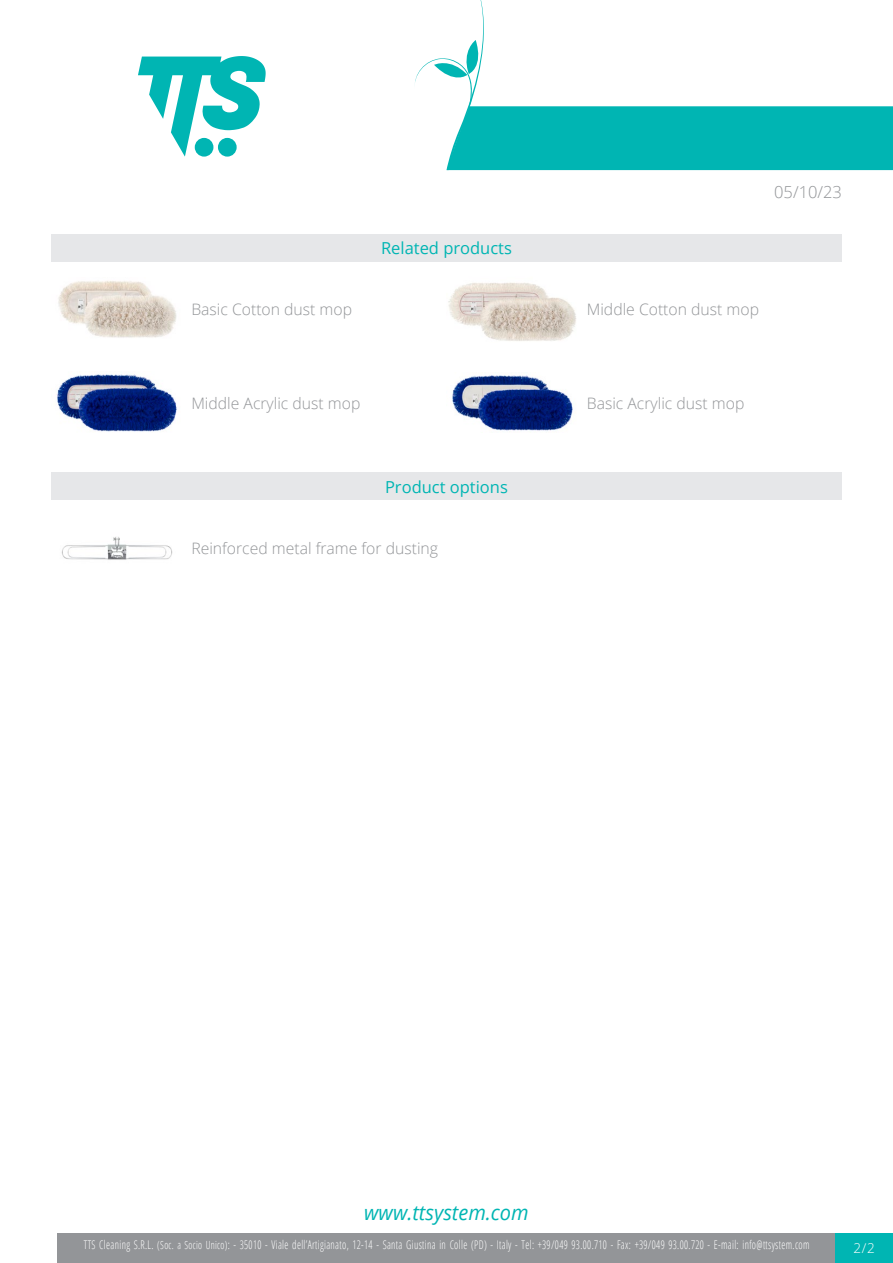
<style>
.page{position:relative;width:893px;height:1263px;background:#fff}
.page>*{position:absolute;margin:0;border:0;box-sizing:border-box;transform-origin:0 0}
.t1{font:italic 20.85px "Open Sans";color:#00b5b3;scale:.96 1}
.Titolo4{font:16.5px "Open Sans";color:#00b5b3}
.Titolo5{font:16.5px "Open Sans";color:#00b5b3}
.t2{font:300 16.5px "Open Sans";color:#939598}
.Nome{font:300 15.75px "Open Sans";color:#939598}
.t3{font:300 13.5px "Open Sans";color:#fff}
.t4{font:300 12px "Open Sans Condensed";letter-spacing:.035em;color:#fff;scale:.85 1}
.s1{font-size:11.25px}
</style>
<div class="page">
<svg style="left:138px;top:56px;width:128px;height:101px"></svg>
<div style="left:57px;top:1233px;width:779px;height:30px;background:#939598"></div>
<div style="left:836px;top:1233px;width:57px;height:30px;background:#00b5b3"></div>
<svg style="left:415px;top:0;width:478px;height:170px"></svg>
<div style="left:51px;top:234px;width:791px;height:28px;background:#e6e7e9"></div>
<img style="left:58px;top:281px;width:119px;height:57px">
<img style="left:448px;top:282px;width:128px;height:59px">
<img style="left:56px;top:374px;width:121px;height:58px">
<img style="left:452px;top:375px;width:121px;height:56px">
<div style="left:51px;top:472px;width:791px;height:28px;background:#e6e7e9"></div>
<img style="left:61px;top:537px;width:112px;height:23px">
<p class="Titolo4" style="left:381px;top:237px;width:132px">Related products</p>
<h2 class="t2" style="left:774px;top:180px;width:69px">05/10/23</h2>
<p class="Nome" style="left:191px;top:299px;width:162px">Basic Cotton dust mop</p>
<p class="Nome" style="left:587px;top:299px;width:174px">Middle Cotton dust mop</p>
<p class="Nome" style="left:191px;top:392px;width:171px">Middle Acrylic dust mop</p>
<p class="Nome" style="left:587px;top:392px;width:159px">Basic Acrylic dust mop</p>
<p class="Titolo5" style="left:385px;top:475px;width:124px">Product options</p>
<p class="Nome" style="left:191px;top:537px;width:248px">Reinforced metal frame for dusting</p>
<h1 class="t1" style="left:364px;top:1198px;width:173px">www.ttsystem.com</h1>
<p class="t4" style="left:84px;top:1236px;width:855px">TTS Cleaning S.R.L. <span class="s1">(Soc. a Socio Unico)</span>: - 35010 - Viale dell’Artigianato, 12-14 - Santa Giustina in Colle (PD) - Italy - Tel: +39/049 93.00.710 - Fax: +39/049 93.00.720 - E-mail: info@ttsystem.com</p>
<p class="t3" style="left:854px;top:1239px;width:23px">2/2</p>
</div>
